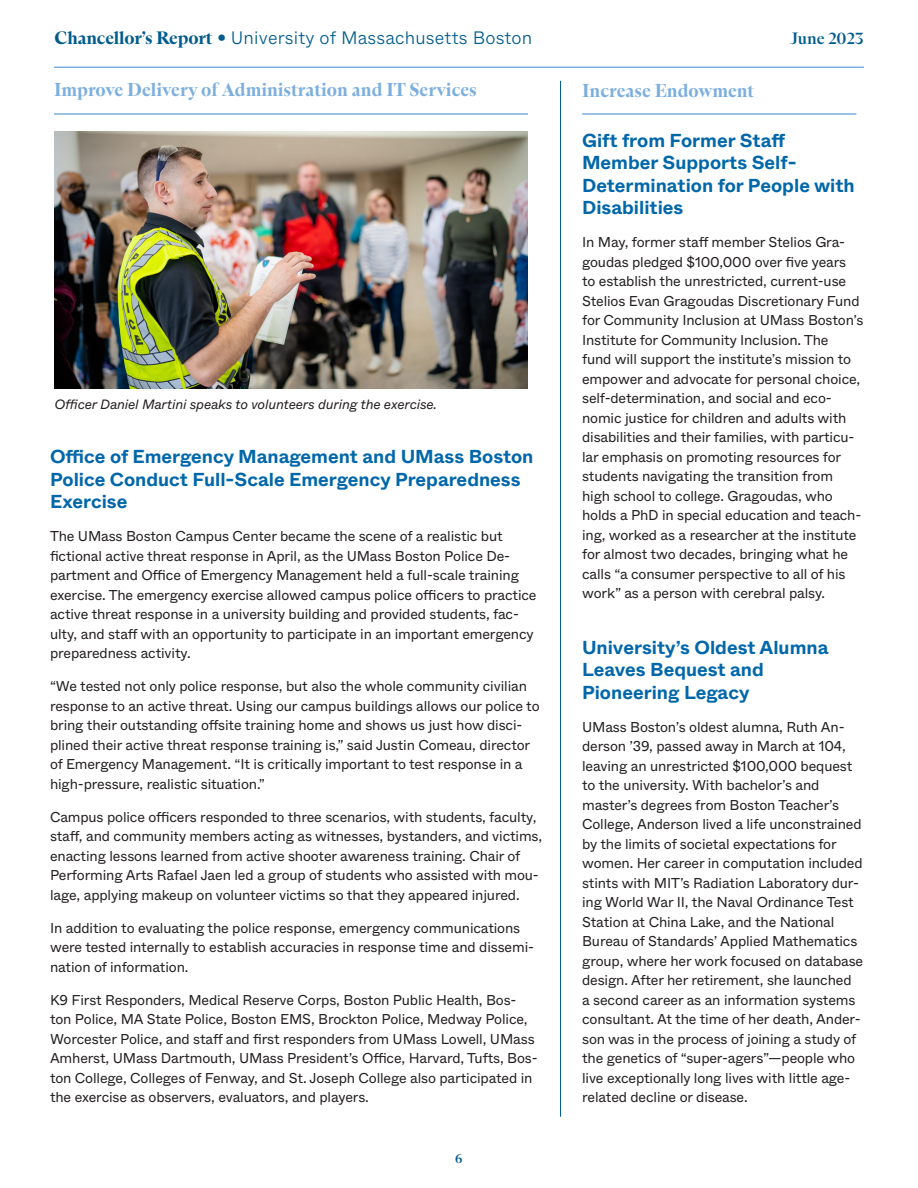
<style>
.page{position:relative;width:918px;height:1188px;background:#fff}
.page>*{position:absolute;margin:0;border:0;box-sizing:border-box;transform-origin:0 0}
.B_head_sw{font:700 18.75px/22.5px "ABC Whyte";color:#0067aa}
.section_head_sw{font:700 18.75px "ABC Arizona Serif";color:#7cafde}
.t1{font:300 18px "ABC Whyte";letter-spacing:.01em;color:#005b8d}
.t2{font:500 16.5px "ABC Arizona Serif";letter-spacing:-.01em;color:#005b8d}
.Body_Copy_sw{font:14.25px/19.5px "ABC Whyte";letter-spacing:-.01em;color:#231f20}
.t3{font:italic 13.5px "ABC Whyte";letter-spacing:-.01em;color:#231f20}
.t4{font:700 12.75px "ABC Arizona Serif";color:#005b8d}
.s1{font-family:"ABC Arizona Serif";font-weight:700}
.s2{font-style:inherit}
</style>
<div class="page">
<hr style="left:54px;top:67px;width:810px;height:1px;background:#7cafde">
<hr style="left:54px;top:113px;width:474px;height:2px;background:#7cafde">
<hr style="left:582px;top:113px;width:274px;height:2px;background:#7cafde">
<img style="left:55px;top:132px;width:473px;height:257px">
<hr style="left:560px;top:81px;width:1px;height:1036px;background:#005c91">
<p class="t1" style="left:55px;top:27px;width:479px"><span class="s1">Chancellor’s Report</span> <span class="s2">•</span> University of Massachusetts Boston</p>
<p class="t2" style="left:790px;top:30px;width:75px">June 2023</p>
<p class="section_head_sw" style="left:54px;top:79px;width:424px">Improve Delivery of Administration and IT Services</p>
<p class="section_head_sw" style="left:582px;top:80px;width:174px">Increase Endowment</p>
<p class="t3" style="left:55px;top:396px;width:384px">Officer Daniel Martini speaks to volunteers during the exercise.</p>
<p class="B_head_sw" style="left:50px;top:446px;width:485px">Office of Emergency Management and UMass Boston<br>Police Conduct Full-Scale Emergency Preparedness<br>Exercise</p>
<p class="Body_Copy_sw" style="left:50px;top:527px;width:488px">The UMass Boston Campus Center became the scene of a realistic but fictional active threat response in April, as the UMass Boston Police De&shy;partment and Office of Emergency Management held a full-scale training exercise. The emergency exercise allowed campus police officers to practice active threat response in a university building and provided students, fac&shy;ulty, and staff with an opportunity to participate in an important emergency preparedness activity.</p>
<p class="Body_Copy_sw" style="left:50px;top:677px;width:491px">“We tested not only police response, but also the whole community civilian response to an active threat. Using our campus buildings allows our police to bring their outstanding offsite training home and shows us just how disci&shy;plined their active threat response training is,” said Justin Comeau, director of Emergency Management. “It is critically important to test response in a high-pressure, realistic situation.”</p>
<p class="Body_Copy_sw" style="left:50px;top:807px;width:494px">Campus police officers responded to three scenarios, with students, faculty, staff, and community members acting as witnesses, bystanders, and victims, enacting lessons learned from active shooter awareness training. Chair of Performing Arts Rafael Jaen led a group of students who assisted with mou&shy;lage, applying makeup on volunteer victims so that they appeared injured.</p>
<p class="Body_Copy_sw" style="left:50px;top:918px;width:486px">In addition to evaluating the police response, emergency communications were tested internally to establish accuracies in response time and dissemi&shy;nation of information.</p>
<p class="Body_Copy_sw" style="left:50px;top:990px;width:489px">K9 First Responders, Medical Reserve Corps, Boston Public Health, Bos&shy;ton Police, MA State Police, Boston EMS, Brockton Police, Medway Police, Worcester Police, and staff and first responders from UMass Lowell, UMass Amherst, UMass Dartmouth, UMass President’s Office, Harvard, Tufts, Bos&shy;ton College, Colleges of Fenway, and St. Joseph College also participated in the exercise as observers, evaluators, and players.</p>
<p class="t4" style="left:455px;top:1152px;width:9px">6</p>
<p class="B_head_sw" style="left:582px;top:129px;width:274px">Gift from Former Staff<br>Member Supports Self-<br>Determination for People with<br>Disabilities</p>
<p class="Body_Copy_sw" style="left:582px;top:233px;width:283px">In May, former staff member Stelios Gra&shy;goudas pledged $100,000 over five years<br>to establish the unrestricted, current-use Stelios Evan Gragoudas Discretionary Fund for Community Inclusion at UMass Boston’s Institute for Community Inclusion. The<br>fund will support the institute’s mission to empower and advocate for personal choice, self-determination, and social and eco&shy;nomic justice for children and adults with disabilities and their families, with particu&shy;lar emphasis on promoting resources for students navigating the transition from high school to college. Gragoudas, who holds a PhD in special education and teach&shy;ing, worked as a researcher at the institute for almost two decades, bringing what he calls “a consumer perspective to all of his work” as a person with cerebral palsy.</p>
<p class="B_head_sw" style="left:582px;top:636px;width:248px">University’s Oldest Alumna<br>Leaves Bequest and<br>Pioneering Legacy</p>
<p class="Body_Copy_sw" style="left:582px;top:717px;width:283px">UMass Boston’s oldest alumna, Ruth An&shy;derson ’39, passed away in March at 104, leaving an unrestricted $100,000 bequest to the university. With bachelor’s and master’s degrees from Boston Teacher’s College, Anderson lived a life unconstrained by the limits of societal expectations for women. Her career in computation included stints with MIT’s Radiation Laboratory dur&shy;ing World War II, the Naval Ordinance Test Station at China Lake, and the National Bureau of Standards’ Applied Mathematics group, where her work focused on database design. After her retirement, she launched<br>a second career as an information systems consultant. At the time of her death, Ander&shy;son was in the process of joining a study of the genetics of “super-agers”—people who live exceptionally long lives with little age&shy;related decline or disease.</p>
</div>
